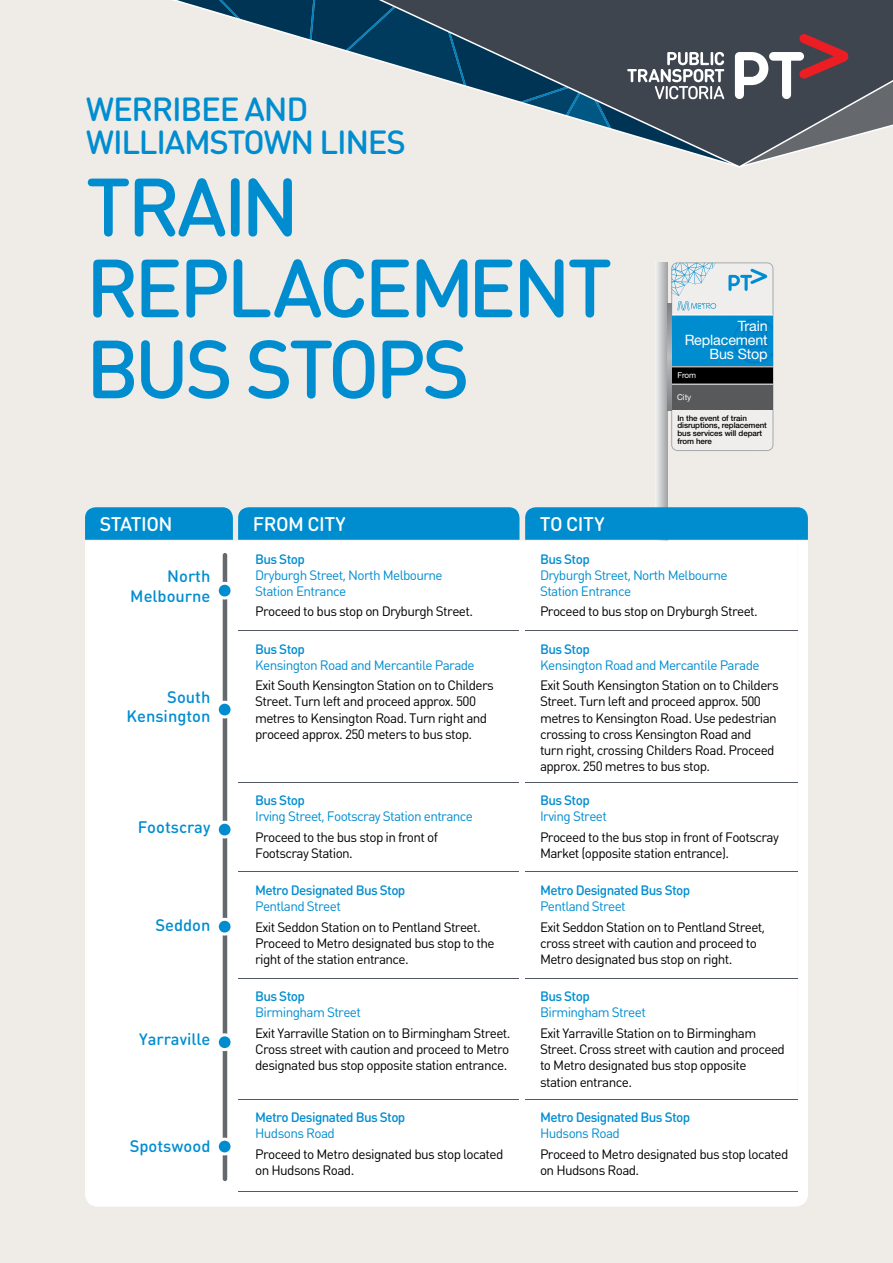
<style>
.page{position:relative;width:893px;height:1263px;background:#efece8}
.page>*{position:absolute;margin:0;border:0;box-sizing:border-box;transform-origin:0 0}
.t1{font:500 81px/81px "DIN Round OT";letter-spacing:-.045em;color:#008dd0}
.t2{font:500 33px/33.6px "DIN Round OT";letter-spacing:-.04em;color:#008dd0}
.t3{font:500 19.5px "DIN Round OT";letter-spacing:-.03em;color:#fff}
.t4{font:500 16.5px/19.5px "DIN Round OT";color:#008dd0;text-align:right}
.t5{font:14.25px/14.2px "Helvetica Neue";letter-spacing:-.01em;color:#fff;text-align:right}
.t6{font:13.5px/16.2px "DIN Round OT";letter-spacing:-.045em;color:#000}
.t7{font:13.5px/16.2px "DIN Round OT";letter-spacing:-.045em;color:#008dd0}
.t8{font:500 13.5px "DIN Round OT";letter-spacing:-.045em;color:#008dd0}
.t9{font:8.1px "Helvetica Neue";letter-spacing:-.01em;color:#fff}
.t10{font:500 7.95px/7.9px "Helvetica Neue";letter-spacing:-.01em;color:#000}
</style>
<div class="page">
<svg style="left:173px;top:0;width:720px;height:168px"></svg>
<div style="left:672px;top:263px;width:101px;height:187px;background:#efeeec;border-radius:6px"></div>
<div style="left:671px;top:263px;width:102px;height:188px;border:1px solid #a7a9ac;border-radius:6px"></div>
<div style="left:672px;top:315px;width:101px;height:52px;background:#008dd0"></div>
<div style="left:672px;top:384px;width:101px;height:26px;background:#58595b"></div>
<div style="left:672px;top:367px;width:101px;height:17px;background:#000"></div>
<svg style="left:733px;top:319px;width:40px;height:44px"></svg>
<hr style="left:672px;top:315px;width:101px;height:1px;background:#fff">
<hr style="left:672px;top:367px;width:101px;height:1px;background:#fff">
<hr style="left:672px;top:384px;width:101px;height:1px;background:#fff">
<svg style="left:657px;top:262px;width:11px;height:245px;background:#c2c3c5"></svg>
<svg style="left:668px;top:303px;width:4px;height:107px"></svg>
<svg style="left:728px;top:269px;width:39px;height:22px"></svg>
<svg style="left:671px;top:263px;width:45px;height:47px"></svg>
<div style="left:85px;top:1191px;width:723px;height:15px;background:#fff"></div>
<div style="left:85px;top:541px;width:440px;height:650px;background:#fff"></div>
<hr style="left:238px;top:630px;width:285px;height:1px;background:#545861">
<hr style="left:238px;top:782px;width:285px;height:1px;background:#545861">
<hr style="left:238px;top:872px;width:285px;height:1px;background:#545861">
<hr style="left:238px;top:978px;width:285px;height:1px;background:#545861">
<hr style="left:238px;top:1099px;width:285px;height:1px;background:#545861">
<hr style="left:238px;top:1191px;width:285px;height:1px;background:#545861">
<hr style="left:523px;top:1191px;width:275px;height:1px;background:#545861">
<svg style="left:85px;top:507px;width:434px;height:33px;background:#0790d0"></svg>
<div style="left:525px;top:507px;width:283px;height:684px;background:#fff"></div>
<hr style="left:223px;top:553px;width:4px;height:628px;background:#65696e;border-radius:2px">
<svg style="left:216px;top:701px;width:18px;height:17px"></svg>
<svg style="left:216px;top:821px;width:18px;height:17px"></svg>
<svg style="left:216px;top:918px;width:18px;height:17px"></svg>
<svg style="left:216px;top:1033px;width:18px;height:18px"></svg>
<svg style="left:216px;top:1138px;width:18px;height:17px"></svg>
<svg style="left:216px;top:582px;width:18px;height:17px"></svg>
<div style="left:520px;top:542px;width:5px;height:606px;background:#fff"></div>
<h2 class="t2" style="left:86px;top:92px;width:322px">WERRIBEE AND<br>WILLIAMSTOWN LINES</h2>
<h1 class="t1" style="left:86px;top:165px;width:528px">TRAIN<br>REPLACEMENT<br>BUS STOPS</h1>
<p class="t5" style="left:685px;top:318px;width:85px">Train<br>Replacement<br>Bus Stop</p>
<p class="t9" style="left:677px;top:371px;width:20px">From</p>
<p class="t9" style="left:677px;top:392px;width:16px">City</p>
<p class="t10" style="left:677px;top:414px;width:91px">In the event of train disruptions, replacement bus services will depart from here</p>
<h3 class="t3" style="left:100px;top:512px;width:74px">STATION</h3>
<h3 class="t3" style="left:253px;top:512px;width:95px">FROM CITY</h3>
<h3 class="t3" style="left:540px;top:512px;width:66px">TO CITY</h3>
<p class="t4" style="left:130px;top:566px;width:82px">North<br>Melbourne</p>
<p class="t8" style="left:255px;top:550px;width:51px">Bus Stop</p>
<p class="t7" style="left:255px;top:567px;width:189px">Dryburgh Street, North Melbourne<br>Station Entrance</p>
<p class="t6" style="left:255px;top:603px;width:219px">Proceed to bus stop on Dryburgh Street.</p>
<p class="t8" style="left:540px;top:550px;width:51px">Bus Stop</p>
<p class="t7" style="left:540px;top:567px;width:189px">Dryburgh Street, North Melbourne<br>Station Entrance</p>
<p class="t6" style="left:540px;top:603px;width:219px">Proceed to bus stop on Dryburgh Street.</p>
<p class="t4" style="left:126px;top:687px;width:85px">South<br>Kensington</p>
<p class="t4" style="left:138px;top:817px;width:74px">Footscray</p>
<p class="t4" style="left:155px;top:915px;width:57px">Seddon</p>
<p class="t4" style="left:139px;top:1029px;width:73px">Yarraville</p>
<p class="t4" style="left:130px;top:1136px;width:82px">Spotswood</p>
<p class="t8" style="left:255px;top:640px;width:51px">Bus Stop</p>
<p class="t7" style="left:255px;top:656px;width:221px">Kensington Road and Mercantile Parade</p>
<p class="t6" style="left:255px;top:677px;width:240px">Exit South Kensington Station on to Childers Street. Turn left and proceed approx. 500 metres to Kensington Road. Turn right and proceed approx. 250 meters to bus stop.</p>
<p class="t8" style="left:255px;top:791px;width:51px">Bus Stop</p>
<p class="t7" style="left:255px;top:808px;width:219px">Irving Street, Footscray Station entrance</p>
<p class="t6" style="left:255px;top:828px;width:184px">Proceed to the bus stop in front of<br>Footscray Station.</p>
<p class="t8" style="left:255px;top:881px;width:152px">Metro Designated Bus Stop</p>
<p class="t7" style="left:255px;top:898px;width:87px">Pentland Street</p>
<p class="t6" style="left:255px;top:918px;width:241px">Exit Seddon Station on to Pentland Street.<br>Proceed to Metro designated bus stop to the right of the station entrance.</p>
<p class="t8" style="left:255px;top:988px;width:51px">Bus Stop</p>
<p class="t7" style="left:255px;top:1004px;width:107px">Birmingham Street</p>
<p class="t6" style="left:255px;top:1025px;width:257px;text-align:justify">Exit Yarraville Station on to Birmingham Street.<br>Cross street with caution and proceed to Metro designated bus stop opposite station entrance.</p>
<p class="t8" style="left:255px;top:1109px;width:152px">Metro Designated Bus Stop</p>
<p class="t7" style="left:255px;top:1125px;width:81px">Hudsons Road</p>
<p class="t6" style="left:255px;top:1146px;width:250px">Proceed to Metro designated bus stop located on Hudsons Road.</p>
<p class="t8" style="left:540px;top:640px;width:51px">Bus Stop</p>
<p class="t7" style="left:540px;top:656px;width:221px">Kensington Road and Mercantile Parade</p>
<p class="t6" style="left:540px;top:677px;width:240px">Exit South Kensington Station on to Childers Street. Turn left and proceed approx. 500 metres to Kensington Road. Use pedestrian crossing to cross Kensington Road and turn right, crossing Childers Road. Proceed approx. 250 metres to bus stop.</p>
<p class="t8" style="left:540px;top:791px;width:51px">Bus Stop</p>
<p class="t7" style="left:540px;top:808px;width:68px">Irving Street</p>
<p class="t6" style="left:540px;top:828px;width:240px">Proceed to the bus stop in front of Footscray<br>Market (opposite station entrance).</p>
<p class="t8" style="left:540px;top:881px;width:152px">Metro Designated Bus Stop</p>
<p class="t7" style="left:540px;top:898px;width:87px">Pentland Street</p>
<p class="t6" style="left:540px;top:918px;width:227px">Exit Seddon Station on to Pentland Street, cross street with caution and proceed to<br>Metro designated bus stop on right.</p>
<p class="t8" style="left:540px;top:988px;width:51px">Bus Stop</p>
<p class="t7" style="left:540px;top:1004px;width:107px">Birmingham Street</p>
<p class="t6" style="left:540px;top:1025px;width:246px">Exit Yarraville Station on to Birmingham Street. Cross street with caution and proceed to Metro designated bus stop opposite station entrance.</p>
<p class="t8" style="left:540px;top:1109px;width:152px">Metro Designated Bus Stop</p>
<p class="t7" style="left:540px;top:1125px;width:81px">Hudsons Road</p>
<p class="t6" style="left:540px;top:1146px;width:250px">Proceed to Metro designated bus stop located on Hudsons Road.</p>
</div>
